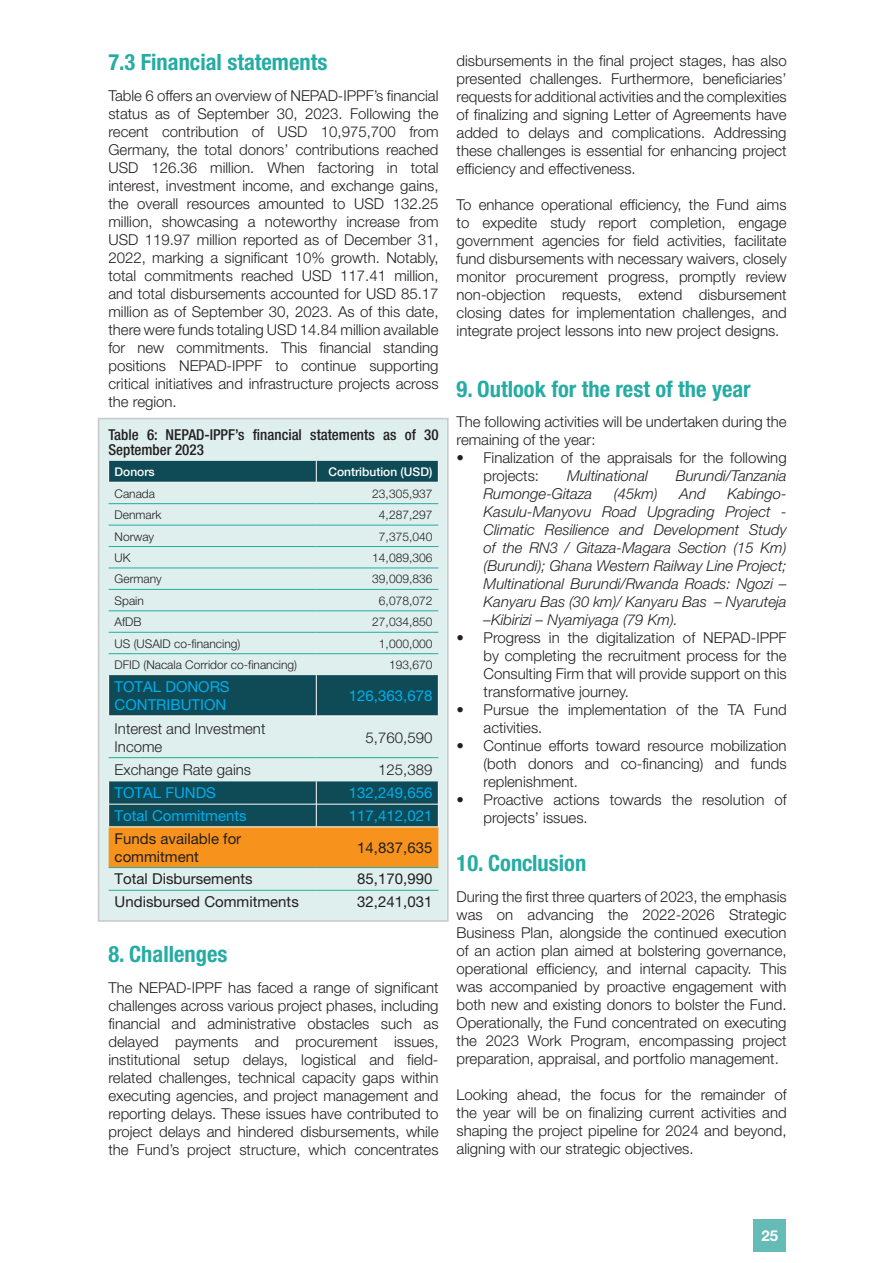
<style>
.page{position:relative;width:893px;height:1263px;background:#fff}
.page>*{position:absolute;margin:0;border:0;box-sizing:border-box;transform-origin:0 0}
.Grand_Titre{font:700 condensed 22.5px "Helvetica Neue LT Pro";color:#25aca3}
.t1{font:300 15px/18px "Helvetica Neue";color:#231f20;text-align:justify}
.t2{font:italic 300 15px/18px "Helvetica Neue LT Pro";color:#231f20;text-align:justify}
.t3{font:15px/18px "Helvetica Neue LT Pro";color:#231f20}
.t4{font:15px/18px "Helvetica Neue LT Pro";color:#00aeef}
.TabFig{font:500 condensed 15px/15px "Helvetica Neue";color:#231f20}
.t5{font:700 15px "Helvetica Neue LT Pro";color:#fff}
.t6{font:300 12px "Helvetica Neue";color:#231f20}
.t7{font:500 12px "Helvetica Neue";color:#fff}
</style>
<div class="page">
<div style="left:753px;top:1219px;width:33px;height:33px;background:#65bcb6"></div>
<div style="left:98px;top:418px;width:351px;height:504px;background:#deefed;border:2px solid #c7c8ca"></div>
<svg style="left:109px;top:675px;width:329px;height:84px"></svg>
<hr style="left:108px;top:675px;width:1px;height:41px;background:#fff">
<hr style="left:316px;top:675px;width:1px;height:41px;background:#fff">
<hr style="left:438px;top:675px;width:1px;height:41px;background:#fff">
<hr style="left:108px;top:716px;width:208px;height:1px;background:#fff">
<hr style="left:316px;top:716px;width:123px;height:1px;background:#fff">
<svg style="left:108px;top:781px;width:331px;height:86px;background:#7f703f"></svg>
<hr style="left:108px;top:804px;width:208px;height:1px;background:#fff">
<hr style="left:316px;top:804px;width:123px;height:1px;background:#fff">
<hr style="left:108px;top:827px;width:208px;height:1px;background:#fff">
<hr style="left:316px;top:827px;width:123px;height:1px;background:#fff">
<div style="left:108px;top:461px;width:331px;height:21px;background:#0e4b56"></div>
<hr style="left:109px;top:503px;width:207px;height:1px;background:#25aca3">
<hr style="left:316px;top:503px;width:122px;height:1px;background:#25aca3">
<hr style="left:109px;top:525px;width:207px;height:1px;background:#25aca3">
<hr style="left:316px;top:525px;width:122px;height:1px;background:#25aca3">
<hr style="left:109px;top:546px;width:207px;height:1px;background:#25aca3">
<hr style="left:316px;top:546px;width:122px;height:1px;background:#25aca3">
<hr style="left:109px;top:568px;width:207px;height:1px;background:#25aca3">
<hr style="left:316px;top:568px;width:122px;height:1px;background:#25aca3">
<hr style="left:109px;top:589px;width:207px;height:1px;background:#25aca3">
<hr style="left:316px;top:589px;width:122px;height:1px;background:#25aca3">
<hr style="left:109px;top:611px;width:207px;height:1px;background:#25aca3">
<hr style="left:316px;top:611px;width:122px;height:1px;background:#25aca3">
<hr style="left:109px;top:632px;width:207px;height:1px;background:#25aca3">
<hr style="left:316px;top:632px;width:122px;height:1px;background:#25aca3">
<hr style="left:109px;top:653px;width:207px;height:1px;background:#25aca3">
<hr style="left:316px;top:653px;width:122px;height:1px;background:#25aca3">
<hr style="left:109px;top:757px;width:207px;height:1px;background:#25aca3">
<hr style="left:316px;top:757px;width:122px;height:1px;background:#25aca3">
<hr style="left:109px;top:867px;width:207px;height:1px;background:#25aca3">
<hr style="left:316px;top:867px;width:122px;height:1px;background:#25aca3">
<hr style="left:109px;top:890px;width:207px;height:1px;background:#25aca3">
<hr style="left:316px;top:890px;width:122px;height:1px;background:#25aca3">
<hr style="left:108px;top:482px;width:208px;height:1px;background:#fff">
<hr style="left:316px;top:482px;width:123px;height:1px;background:#fff">
<p class="Grand_Titre" style="left:108px;top:48px;width:220px">7.3 Financial statements</p>
<p class="t1" style="left:108px;top:86px;width:332px">Table 6 offers an overview of NEPAD-IPPF’s financial status as of September 30, 2023. Following the recent contribution of USD 10,975,700 from Germany, the total donors’ contributions reached USD 126.36 million. When factoring in total interest, investment income, and exchange gains, the overall resources amounted to USD 132.25 million, showcasing a noteworthy increase from USD 119.97 million reported as of December 31, 2022, marking a significant 10% growth. Notably, total commitments reached USD 117.41 million, and total disbursements accounted for USD 85.17 million as of September 30, 2023. As of this date, there were funds totaling USD 14.84 million available for new commitments. This financial standing positions NEPAD-IPPF to continue supporting critical initiatives and infrastructure projects across the region.</p>
<p class="TabFig" style="left:108px;top:427px;width:332px">Table 6: NEPAD-IPPF’s financial statements as of 30<br>September 2023</p>
<p class="t7" style="left:115px;top:465px;width:42px">Donors</p>
<p class="t7" style="left:328px;top:465px;width:106px">Contribution (USD)</p>
<p class="t6" style="left:115px;top:486px;width:42px">Canada</p>
<p class="t6" style="left:372px;top:486px;width:62px">23,305,937</p>
<p class="t6" style="left:115px;top:507px;width:48px">Denmark</p>
<p class="t6" style="left:379px;top:507px;width:55px">4,287,297</p>
<p class="t6" style="left:115px;top:529px;width:41px">Norway</p>
<p class="t6" style="left:379px;top:529px;width:55px">7,375,040</p>
<p class="t6" style="left:115px;top:550px;width:17px">UK</p>
<p class="t6" style="left:372px;top:550px;width:62px">14,089,306</p>
<p class="t6" style="left:115px;top:572px;width:49px">Germany</p>
<p class="t6" style="left:372px;top:572px;width:62px">39,009,836</p>
<p class="t6" style="left:115px;top:593px;width:31px">Spain</p>
<p class="t6" style="left:379px;top:593px;width:55px">6,078,072</p>
<p class="t6" style="left:115px;top:615px;width:28px">AfDB</p>
<p class="t6" style="left:372px;top:615px;width:62px">27,034,850</p>
<p class="t6" style="left:115px;top:636px;width:127px">US (USAID co-financing)</p>
<p class="t6" style="left:379px;top:636px;width:55px">1,000,000</p>
<p class="t6" style="left:115px;top:657px;width:184px">DFID (Nacala Corridor co-financing)</p>
<p class="t6" style="left:389px;top:657px;width:45px">193,670</p>
<p class="t4" style="left:115px;top:677px;width:117px">TOTAL DONORS<br>CONTRIBUTION</p>
<p class="t4" style="left:349px;top:686px;width:85px">126,363,678</p>
<p class="t1" style="left:115px;top:719px;width:152px">Interest and Investment<br>Income</p>
<p class="t1" style="left:366px;top:728px;width:68px">5,760,590</p>
<p class="t1" style="left:115px;top:761px;width:138px">Exchange Rate gains</p>
<p class="t1" style="left:378px;top:761px;width:56px">125,389</p>
<p class="t4" style="left:115px;top:784px;width:103px">TOTAL FUNDS</p>
<p class="t4" style="left:349px;top:784px;width:85px">132,249,656</p>
<p class="t4" style="left:115px;top:806px;width:133px">Total Commitments</p>
<p class="t4" style="left:349px;top:806px;width:85px">117,412,021</p>
<p class="t3" style="left:115px;top:829px;width:128px">Funds available for commitment</p>
<p class="t3" style="left:357px;top:838px;width:77px">14,837,635</p>
<p class="t3" style="left:115px;top:870px;width:140px">Total Disbursements</p>
<p class="t3" style="left:357px;top:870px;width:77px">85,170,990</p>
<p class="t3" style="left:115px;top:892px;width:186px">Undisbursed Commitments</p>
<p class="t3" style="left:357px;top:892px;width:77px">32,241,031</p>
<p class="Grand_Titre" style="left:108px;top:940px;width:121px">8. Challenges</p>
<p class="t1" style="left:108px;top:978px;width:332px">The NEPAD-IPPF has faced a range of significant challenges across various project phases, including financial and administrative obstacles such as delayed payments and procurement issues, institutional setup delays, logistical and field&shy;related challenges, technical capacity gaps within executing agencies, and project management and reporting delays. These issues have contributed to project delays and hindered disbursements, while the Fund’s project structure, which concentrates</p>
<p class="t1" style="left:457px;top:51px;width:332px">disbursements in the final project stages, has also presented challenges. Furthermore, beneficiaries’ requests for additional activities and the complexities of finalizing and signing Letter of Agreements have added to delays and complications. Addressing these challenges is essential for enhancing project efficiency and effectiveness.</p>
<p class="t1" style="left:457px;top:195px;width:332px">To enhance operational efficiency, the Fund aims to expedite study report completion, engage government agencies for field activities, facilitate fund disbursements with necessary waivers, closely monitor procurement progress, promptly review non-objection requests, extend disbursement closing dates for implementation challenges, and integrate project lessons into new project designs.</p>
<p class="Grand_Titre" style="left:457px;top:375px;width:296px">9. Outlook for the rest of the year</p>
<p class="t1" style="left:457px;top:413px;width:332px">The following activities will be undertaken during the remaining of the year:</p>
<p class="t1" style="left:484px;top:449px;width:305px;text-indent:-27px">• Finalization of the appraisals for the following projects:</p>
<p class="t2" style="left:567px;top:467px;width:82px">Multinational</p>
<p class="t2" style="left:676px;top:467px;width:112px">Burundi/Tanzania</p>
<p class="t2" style="left:484px;top:485px;width:110px">Rumonge-Gitaza</p>
<p class="t2" style="left:614px;top:485px;width:45px">(45km)</p>
<p class="t2" style="left:680px;top:485px;width:28px">And</p>
<p class="t2" style="left:484px;top:485px;width:305px;text-indent:244px">Kabingo-Kasulu-Manyovu Road Upgrading Project - Climatic Resilience and Development Study of the RN3 / Gitaza-Magara Section (15 Km) (Burundi); Ghana Western Railway Line Project; Multinational Burundi/Rwanda Roads: Ngozi – Kanyaru Bas (30 km)/ Kanyaru Bas – Nyaruteja –Kibirizi – Nyamiyaga (79 Km).</p>
<p class="t1" style="left:484px;top:629px;width:305px;text-indent:-27px">• Progress in the digitalization of NEPAD-IPPF by completing the recruitment process for the Consulting Firm that will provide support on this transformative journey.</p>
<p class="t1" style="left:484px;top:701px;width:305px;text-indent:-27px">• Pursue the implementation of the TA Fund activities.</p>
<p class="t1" style="left:484px;top:737px;width:305px;text-indent:-27px">• Continue efforts toward resource mobilization (both donors and co-financing) and funds replenishment.</p>
<p class="t1" style="left:484px;top:791px;width:305px;text-indent:-27px">• Proactive actions towards the resolution of projects’ issues.</p>
<p class="Grand_Titre" style="left:457px;top:850px;width:131px">10. Conclusion</p>
<p class="t1" style="left:457px;top:887px;width:332px">During the first three quarters of 2023, the emphasis was on advancing the 2022-2026 Strategic Business Plan, alongside the continued execution of an action plan aimed at bolstering governance, operational efficiency, and internal capacity. This was accompanied by proactive engagement with both new and existing donors to bolster the Fund.<br>Operationally, the Fund concentrated on executing the 2023 Work Program, encompassing project preparation, appraisal, and portfolio management.</p>
<p class="t1" style="left:457px;top:1085px;width:332px">Looking ahead, the focus for the remainder of the year will be on finalizing current activities and shaping the project pipeline for 2024 and beyond, aligning with our strategic objectives.</p>
<p class="t5" style="left:761px;top:1227px;width:18px">25</p>
</div>
